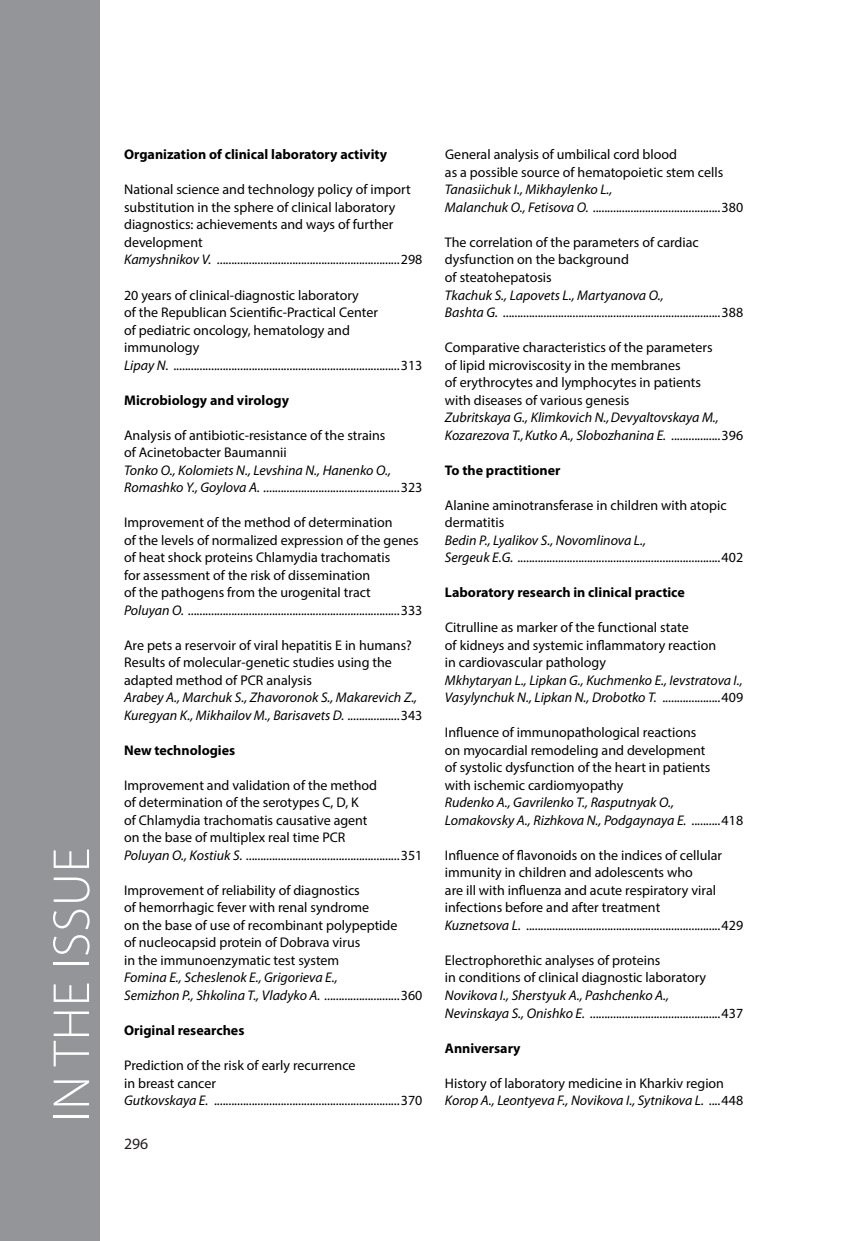
<style>
.page{position:relative;width:844px;height:1241px;background:#fff}
.page>*{position:absolute;margin:0;border:0;box-sizing:border-box;transform-origin:0 0}
.t1{font:300 52.5px "Myriad Pro";letter-spacing:.02em;color:#fff}
.t2{font:15.75px "Myriad Pro";color:#231f20}
.Заголовок_английский{font:14px/17.5px "Myriad Pro";color:#000}
.Английские_авторы_в{font:italic 14px/17.5px "Myriad Pro";color:#000}
.Английские_авторы_в-2{font:14px/17.5px "Myriad Pro";color:#000}
.Заголовок_английский-2{font:700 14px "Myriad Pro";color:#000}
.Русские_авторы_в_заг{font:14px "Myriad Pro";color:#000}
.s1{font-style:italic}
.s2{font-style:normal}
</style>
<div class="page">
<div style="left:0;top:0;width:99px;height:1240px;background:#939598"></div>
<p class="t1" style="left:40px;top:1121px;width:275px;rotate:-90deg">IN THE ISSUE</p>
<p class="Заголовок_английский-2" style="left:124px;top:145px;width:264px">Organization of clinical laboratory activity</p>
<p class="Заголовок_английский" style="left:124px;top:181px;width:288px">National science and technology policy of import substitution in the sphere of clinical laboratory diagnostics: achievements and ways of further development</p>
<p class="Английские_авторы_в-2" style="left:124px;top:251px;width:300px"><span class="s1">Kamyshnikov V.</span> ...............................................................298</p>
<p class="Заголовок_английский" style="left:124px;top:286px;width:255px">20 years of clinical-diagnostic laboratory<br>of the Republican Scientific-Practical Center of pediatric oncology, hematology and immunology</p>
<p class="Английские_авторы_в-2" style="left:124px;top:356px;width:300px"><span class="s1">Lipay N.</span> ..............................................................................313</p>
<p class="Заголовок_английский-2" style="left:124px;top:390px;width:166px">Microbiology and virology</p>
<p class="Заголовок_английский" style="left:124px;top:426px;width:263px">Analysis of antibiotic-resistance of the strains of Acinetobacter Baumannii</p>
<p class="Английские_авторы_в" style="left:124px;top:461px;width:300px">Tonko O., Kolomiets N., Levshina N., Hanenko O.,<br>Romashko Y., Goylova A. <span class="s2">...............................................323</span></p>
<p class="Заголовок_английский" style="left:124px;top:513px;width:296px">Improvement of the method of determination<br>of the levels of normalized expression of the genes of heat shock proteins Chlamydia trachomatis<br>for assessment of the risk of dissemination<br>of the pathogens from the urogenital tract</p>
<p class="Английские_авторы_в-2" style="left:124px;top:601px;width:300px"><span class="s1">Poluyan O.</span> .........................................................................333</p>
<p class="Заголовок_английский" style="left:124px;top:636px;width:289px">Are pets a reservoir of viral hepatitis E in humans?<br>Results of molecular-genetic studies using the adapted method of PCR analysis</p>
<p class="Английские_авторы_в" style="left:124px;top:688px;width:300px">Arabey A., Marchuk S., Zhavoronok S., Makarevich Z.,<br>Kuregyan K., Mikhailov M., Barisavets D. <span class="s2">..................343</span></p>
<p class="Заголовок_английский-2" style="left:124px;top:740px;width:113px">New technologies</p>
<p class="Заголовок_английский" style="left:124px;top:776px;width:254px">Improvement and validation of the method of determination of the serotypes C, D, K<br>of Chlamydia trachomatis causative agent on the base of multiplex real time PCR</p>
<p class="Русские_авторы_в_заг" style="left:124px;top:846px;width:300px"><span class="s1">Poluyan O., Kostiuk S.</span> .....................................................351</p>
<p class="Заголовок_английский" style="left:124px;top:881px;width:275px">Improvement of reliability of diagnostics<br>of hemorrhagic fever with renal syndrome<br>on the base of use of recombinant polypeptide of nucleocapsid protein of Dobrava virus<br>in the immunoenzymatic test system</p>
<p class="Английские_авторы_в" style="left:124px;top:968px;width:300px">Fomina E., Scheslenok E., Grigorieva E.,<br>Semizhon P., Shkolina T., Vladyko A. <span class="s2">..........................360</span></p>
<p class="Заголовок_английский-2" style="left:124px;top:1020px;width:122px">Original researches</p>
<p class="Заголовок_английский" style="left:124px;top:1056px;width:233px">Prediction of the risk of early recurrence in breast cancer</p>
<p class="Английские_авторы_в-2" style="left:124px;top:1091px;width:300px"><span class="s1">Gutkovskaya E.</span> ................................................................370</p>
<p class="t2" style="left:124px;top:1133px;width:26px">296</p>
<p class="Заголовок_английский" style="left:445px;top:146px;width:280px">General analysis of umbilical cord blood<br>as a possible source of hematopoietic stem cells</p>
<p class="Английские_авторы_в" style="left:445px;top:181px;width:300px">Tanasiichuk I., Mikhaylenko L.,<br>Malanchuk O., Fetisova O. <span class="s2">............................................380</span></p>
<p class="Заголовок_английский" style="left:445px;top:233px;width:255px">The correlation of the parameters of cardiac dysfunction on the background<br>of steatohepatosis</p>
<p class="Английские_авторы_в-2" style="left:445px;top:286px;width:300px"><span class="s1">Tkachuk S., Lapovets L., Martyanova O.,<br>Bashta G.</span> ...........................................................................388</p>
<p class="Заголовок_английский" style="left:445px;top:338px;width:269px">Comparative characteristics of the parameters of lipid microviscosity in the membranes<br>of erythrocytes and lymphocytes in patients with diseases of various genesis</p>
<p class="Английские_авторы_в" style="left:445px;top:408px;width:300px">Zubritskaya G., Klimkovich N.,Devyaltovskaya M.,<br>Kozarezova T.,Kutko A., Slobozhanina E. <span class="s2">.................396</span></p>
<p class="Заголовок_английский-2" style="left:445px;top:460px;width:117px">To the practitioner</p>
<p class="Заголовок_английский" style="left:445px;top:496px;width:283px">Alanine aminotransferase in children with atopic dermatitis</p>
<p class="Английские_авторы_в-2" style="left:445px;top:531px;width:300px"><span class="s1">Bedin P., Lyalikov S., Novomlinova L.,<br>Sergeuk E.G.</span> ......................................................................402</p>
<p class="Заголовок_английский-2" style="left:445px;top:583px;width:241px">Laboratory research in clinical practice</p>
<p class="Заголовок_английский" style="left:445px;top:618px;width:273px">Citrulline as marker of the functional state<br>of kidneys and systemic inflammatory reaction in cardiovascular pathology</p>
<p class="Английские_авторы_в" style="left:445px;top:671px;width:300px">Mkhytaryan L., Lipkan G., Kuchmenko E., Ievstratova I.,<br>Vasylynchuk N., Lipkan N., Drobotko T. <span class="s2">....................409</span></p>
<p class="Заголовок_английский" style="left:445px;top:723px;width:267px">Influence of immunopathological reactions on myocardial remodeling and development of systolic dysfunction of the heart in patients with ischemic cardiomyopathy</p>
<p class="Английские_авторы_в" style="left:445px;top:793px;width:300px">Rudenko A., Gavrilenko T., Rasputnyak O.,<br>Lomakovsky A., Rizhkova N., Podgaynaya E. <span class="s2">..........418</span></p>
<p class="Заголовок_английский" style="left:445px;top:846px;width:279px">Influence of flavonoids on the indices of cellular immunity in children and adolescents who<br>are ill with influenza and acute respiratory viral infections before and after treatment</p>
<p class="Английские_авторы_в-2" style="left:445px;top:916px;width:300px"><span class="s1">Kuznetsova L.</span> ...................................................................429</p>
<p class="Заголовок_английский" style="left:445px;top:951px;width:263px">Electrophorethic analyses of proteins<br>in conditions of clinical diagnostic laboratory</p>
<p class="Английские_авторы_в" style="left:445px;top:986px;width:300px">Novikova I., Sherstyuk A., Pashchenko A.,<br>Nevinskaya S., Onishko E. <span class="s2">.............................................437</span></p>
<p class="Заголовок_английский-2" style="left:445px;top:1038px;width:77px">Anniversary</p>
<p class="Заголовок_английский" style="left:445px;top:1073px;width:280px">History of laboratory medicine in Kharkiv region</p>
<p class="Английские_авторы_в" style="left:445px;top:1091px;width:300px">Korop A., Leontyeva F., Novikova I., Sytnikova L. <span class="s2">....448</span></p>
</div>
